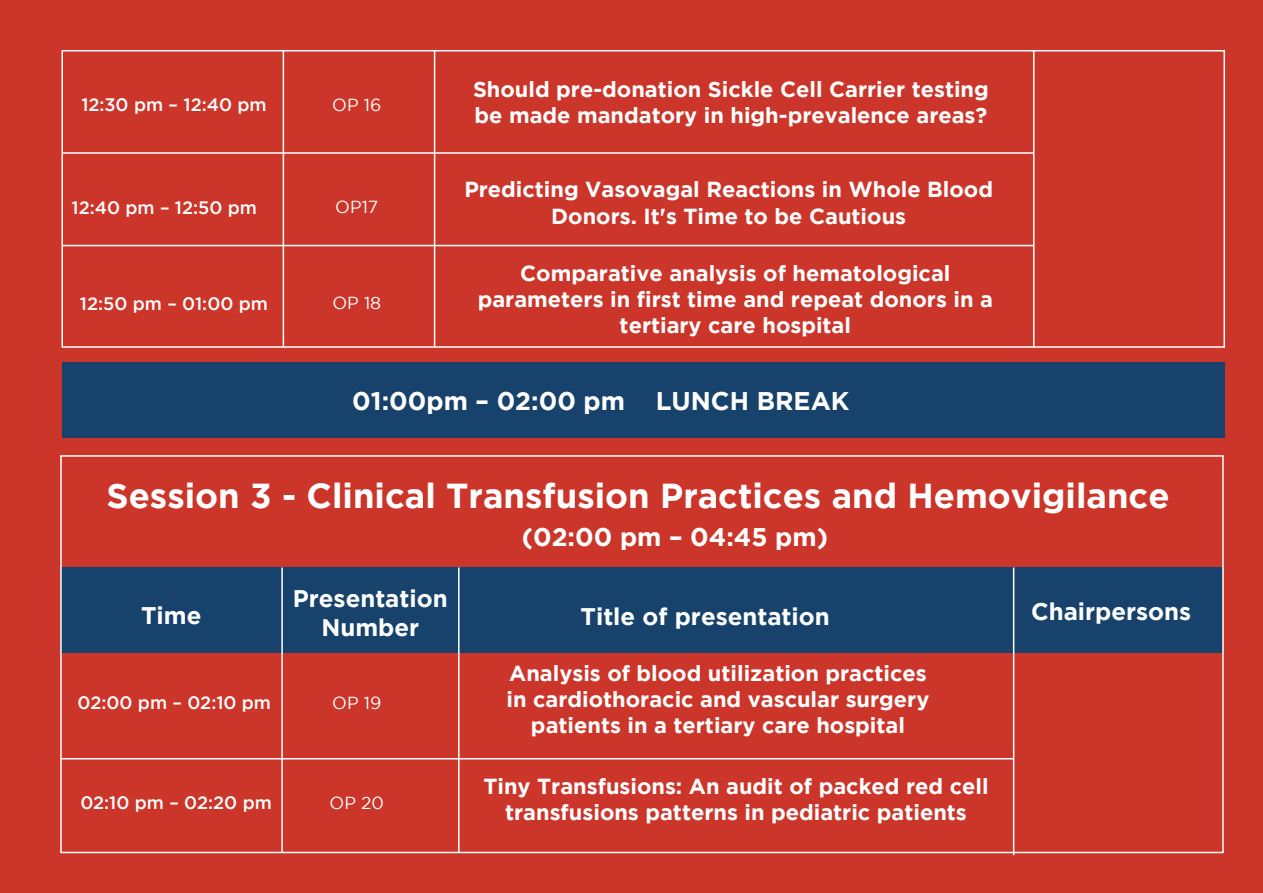
<style>
.page{position:relative;width:1263px;height:893px;background:#cc362a}
.page>*{position:absolute;margin:0;border:0;box-sizing:border-box;transform-origin:0 0}
.t1{font:700 34.65px "Gotham";color:#fff}
.t2{font:700 25.5px "Gotham";color:#fff}
.t3{font:700 24px/28.8px "Gotham";color:#fff;text-align:center}
.t4{font:700 21.75px/26.1px "Gotham";color:#fff;text-align:center}
.t5{font:500 18px "Gotham";color:#fff}
.t6{font:17.4px "Gotham";color:#fff}
</style>
<div class="page">
<div style="left:62px;top:362px;width:1163px;height:76px;background:#16426c"></div>
<div style="left:61px;top:50px;width:1164px;height:298px;border:2px solid #fff"></div>
<hr style="left:62px;top:245px;width:972px;height:1px;background:#fff">
<hr style="left:62px;top:152px;width:972px;height:2px;background:#fff">
<hr style="left:1033px;top:51px;width:1px;height:296px;background:#fff">
<hr style="left:434px;top:51px;width:1px;height:296px;background:#fff">
<hr style="left:283px;top:51px;width:1px;height:296px;background:#fff">
<div style="left:61px;top:567px;width:1162px;height:86px;background:#16426c"></div>
<div style="left:60px;top:455px;width:1164px;height:398px;border:2px solid #fff"></div>
<hr style="left:61px;top:758px;width:953px;height:1px;background:#fff">
<hr style="left:1013px;top:567px;width:1px;height:288px;background:#fff">
<hr style="left:458px;top:567px;width:2px;height:285px;background:#fff">
<hr style="left:281px;top:567px;width:2px;height:285px;background:#fff">
<p class="t5" style="left:81px;top:95px;width:187px">12:30 pm – 12:40 pm</p>
<p class="t6" style="left:332px;top:95px;width:51px">OP 16</p>
<p class="t4" style="left:473px;top:76px;width:517px;text-align:left">Should pre-donation Sickle Cell Carrier testing be made mandatory in high-prevalence areas?</p>
<p class="t5" style="left:72px;top:197px;width:187px">12:40 pm – 12:50 pm</p>
<p class="t6" style="left:335px;top:198px;width:45px">OP17</p>
<p class="t4" style="left:464px;top:176px;width:530px">Predicting Vasovagal Reactions in Whole Blood<br>Donors. It's Time to be Cautious</p>
<p class="t5" style="left:80px;top:293px;width:189px">12:50 pm – 01:00 pm</p>
<p class="t6" style="left:332px;top:294px;width:50px">OP 18</p>
<p class="t4" style="left:478px;top:260px;width:517px">Comparative analysis of hematological parameters in first time and repeat donors in a tertiary care hospital</p>
<p class="t2" style="left:352px;top:386px;width:499px">01:00pm – 02:00 pm LUNCH BREAK</p>
<h1 class="t1" style="left:107px;top:475px;width:1064px">Session 3 - Clinical Transfusion Practices and Hemovigilance</h1>
<p class="t2" style="left:522px;top:522px;width:308px">(02:00 pm – 04:45 pm)</p>
<p class="t3" style="left:293px;top:584px;width:156px">Presentation<br>Number</p>
<p class="t3" style="left:141px;top:601px;width:62px">Time</p>
<p class="t3" style="left:1031px;top:597px;width:162px">Chairpersons</p>
<p class="t3" style="left:580px;top:601px;width:251px">Title of presentation</p>
<p class="t4" style="left:507px;top:660px;width:424px">Analysis of blood utilization practices in cardiothoracic and vascular surgery patients in a tertiary care hospital</p>
<p class="t5" style="left:78px;top:692px;width:195px">02:00 pm – 02:10 pm</p>
<p class="t6" style="left:332px;top:693px;width:51px">OP 19</p>
<p class="t5" style="left:80px;top:792px;width:193px">02:10 pm – 02:20 pm</p>
<p class="t6" style="left:330px;top:793px;width:56px">OP 20</p>
<p class="t4" style="left:483px;top:772px;width:507px">Tiny Transfusions: An audit of packed red cell transfusions patterns in pediatric patients</p>
</div>
